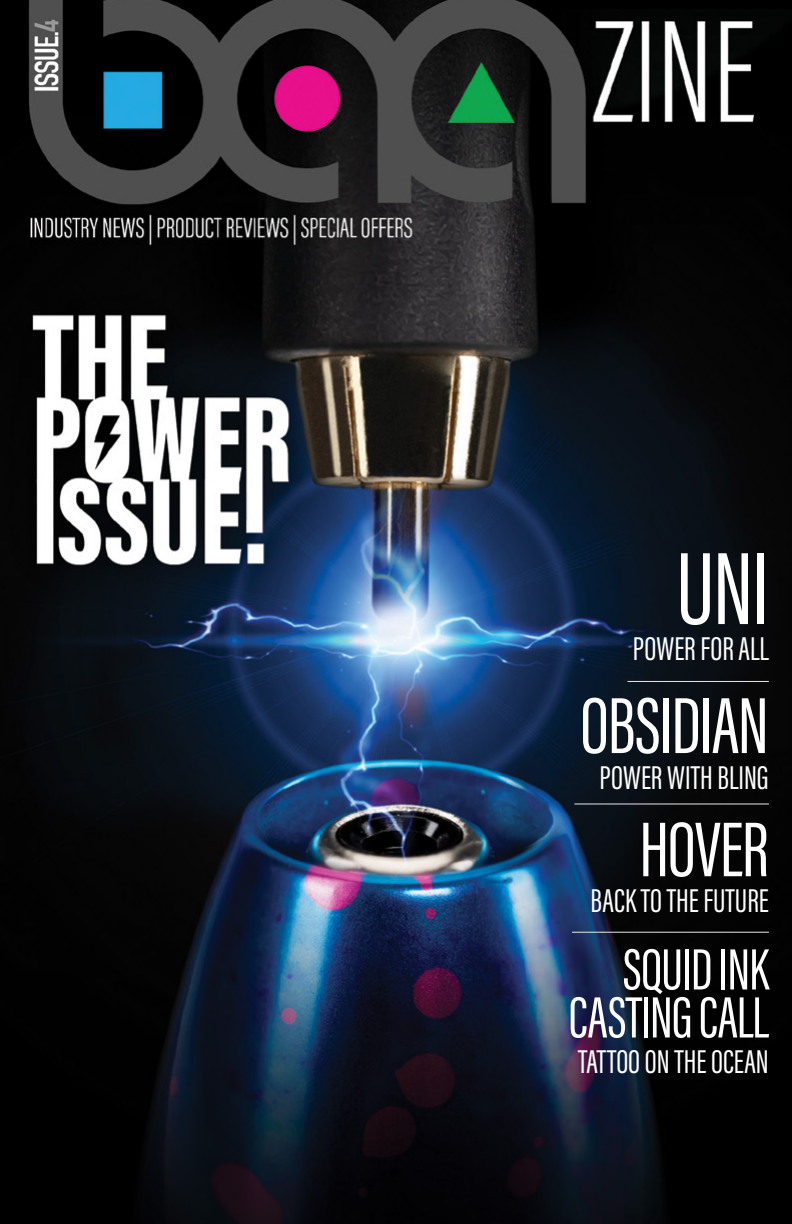
<style>
.page{position:relative;width:792px;height:1224px;background:#fff}
.page>*{position:absolute;margin:0;border:0;box-sizing:border-box;transform-origin:0 0}
.t1{font:106px "Acumin Variable Concept";color:#fff}
.t2{font:82px "Acumin Variable Concept";letter-spacing:-.015em;color:#fff}
.t3{font:80px "Acumin Variable Concept";letter-spacing:-.02em;color:#fff}
.t4{font:60px/48px "Acumin Variable Concept";letter-spacing:-.02em;color:#fff;text-align:right}
.t5{font:34px "Acumin Variable Concept";color:#fff}
</style>
<div class="page">
<img style="left:0;top:0;width:792px;height:1224px">
<hr style="left:574px;top:803px;width:195px;height:1px;background:#e9e9ea">
<hr style="left:627px;top:681px;width:142px;height:1px;background:#e9e9ea">
<hr style="left:572px;top:932px;width:197px;height:1px;background:#e9e9ea">
<h1 class="t1" style="left:676px;top:514px;width:94px">UNI</h1>
<p class="t5" style="left:633px;top:625px;width:137px">POWER FOR ALL</p>
<h2 class="t2" style="left:580px;top:668px;width:190px">OBSIDIAN</h2>
<p class="t5" style="left:600px;top:754px;width:171px">POWER WITH BLING</p>
<h3 class="t3" style="left:639px;top:793px;width:131px">HOVER</h3>
<p class="t5" style="left:591px;top:877px;width:180px">BACK TO THE FUTURE</p>
<h3 class="t4" style="left:569px;top:942px;width:202px">SQUID INK<br>CASTING CALL</h3>
<p class="t5" style="left:578px;top:1038px;width:192px">TATTOO ON THE OCEAN</p>
</div>
